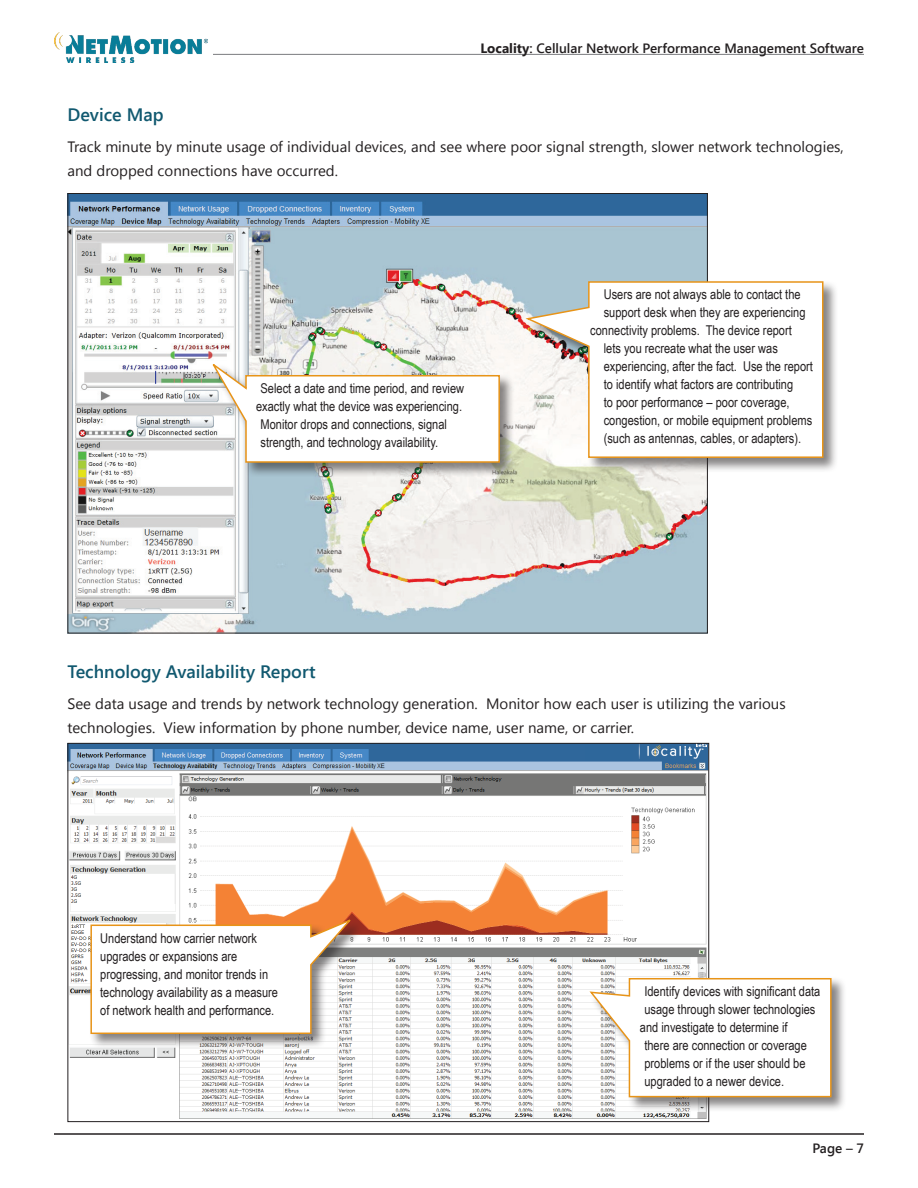
<style>
.page{position:relative;width:918px;height:1188px;background:#fff}
.page>*{position:absolute;margin:0;border:0;box-sizing:border-box;transform-origin:0 0}
.t1{font:600 18px "Segoe UI";color:#115970}
.t2{font:15px/24px "Segoe UI";color:#231f20}
.t3{font:13.5px/18px "Arial Narrow";color:#231f20}
.t4{font:600 13.5px "Segoe UI";color:#231f20}
.s1{font-weight:700}
</style>
<div class="page">
<hr style="left:213px;top:54px;width:651px;height:1px;background:#7a7c7f">
<hr style="left:54px;top:1133px;width:810px;height:2px;background:#231f20">
<img style="left:54px;top:33px;width:154px;height:29px">
<img style="left:70px;top:745px;width:637px;height:374px">
<div style="left:585px;top:744px;width:48px;height:17px;background:#2e679b"></div>
<img style="left:70px;top:195px;width:636px;height:436px">
<div style="left:212px;top:363px;width:303px;height:114px;background:#231f20;opacity:.55"></div>
<svg style="left:208px;top:359px;width:293px;height:104px"></svg>
<div style="left:526px;top:280px;width:312px;height:193px;background:#231f20;opacity:.55"></div>
<svg style="left:523px;top:280px;width:301px;height:179px"></svg>
<div style="left:590px;top:976px;width:257px;height:136px;background:#231f20;opacity:.55"></div>
<svg style="left:588px;top:977px;width:244px;height:121px"></svg>
<div style="left:89px;top:919px;width:275px;height:130px;background:#231f20;opacity:.55"></div>
<svg style="left:90px;top:916px;width:265px;height:119px"></svg>
<p class="t4" style="left:480px;top:39px;width:385px"><span class="s1">Locality</span>: Cellular Network Performance Management Software</p>
<h1 class="t1" style="left:68px;top:102px;width:98px">Device Map</h1>
<p class="t2" style="left:68px;top:134px;width:778px">Track minute by minute usage of individual devices, and see where poor signal strength, slower network technologies, and dropped connections have occurred.</p>
<p class="t3" style="left:261px;top:379px;width:205px">Select a date and time period, and review</p>
<p class="t3" style="left:256px;top:397px;width:208px">exactly what the device was experiencing.</p>
<p class="t3" style="left:261px;top:415px;width:188px">Monitor drops and connections, signal</p>
<p class="t3" style="left:261px;top:433px;width:179px">strength, and technology availability.</p>
<p class="t3" style="left:604px;top:285px;width:198px">Users are not always able to contact the</p>
<p class="t3" style="left:604px;top:303px;width:203px">support desk when they are experiencing</p>
<p class="t3" style="left:590px;top:321px;width:203px">connectivity problems. The device report</p>
<p class="t3" style="left:604px;top:339px;width:176px">lets you recreate what the user was</p>
<p class="t3" style="left:604px;top:357px;width:211px">experiencing, after the fact. Use the report</p>
<p class="t3" style="left:604px;top:375px;width:191px">to identify what factors are contributing</p>
<p class="t3" style="left:604px;top:393px;width:187px">to poor performance – poor coverage,</p>
<p class="t3" style="left:604px;top:411px;width:210px">congestion, or mobile equipment problems</p>
<p class="t3" style="left:604px;top:429px;width:199px">(such as antennas, cables, or adapters).</p>
<h1 class="t1" style="left:68px;top:659px;width:250px">Technology Availability Report</h1>
<p class="t2" style="left:68px;top:691px;width:720px">See data usage and trends by network technology generation. Monitor how each user is utilizing the various technologies. View information by phone number, device name, user name, or carrier.</p>
<p class="t3" style="left:100px;top:928px;width:179px">Understand how carrier network upgrades or expansions are progressing, and monitor trends in technology availability as a measure of network health and performance.</p>
<p class="t3" style="left:644px;top:982px;width:177px">Identify devices with significant data</p>
<p class="t3" style="left:644px;top:1000px;width:173px">usage through slower technologies</p>
<p class="t3" style="left:640px;top:1018px;width:149px">and investigate to determine if</p>
<p class="t3" style="left:644px;top:1036px;width:164px">there are connection or coverage</p>
<p class="t3" style="left:644px;top:1054px;width:163px">problems or if the user should be</p>
<p class="t3" style="left:644px;top:1072px;width:141px">upgraded to a newer device.</p>
<p class="t4" style="left:812px;top:1139px;width:53px">Page – 7</p>
</div>
